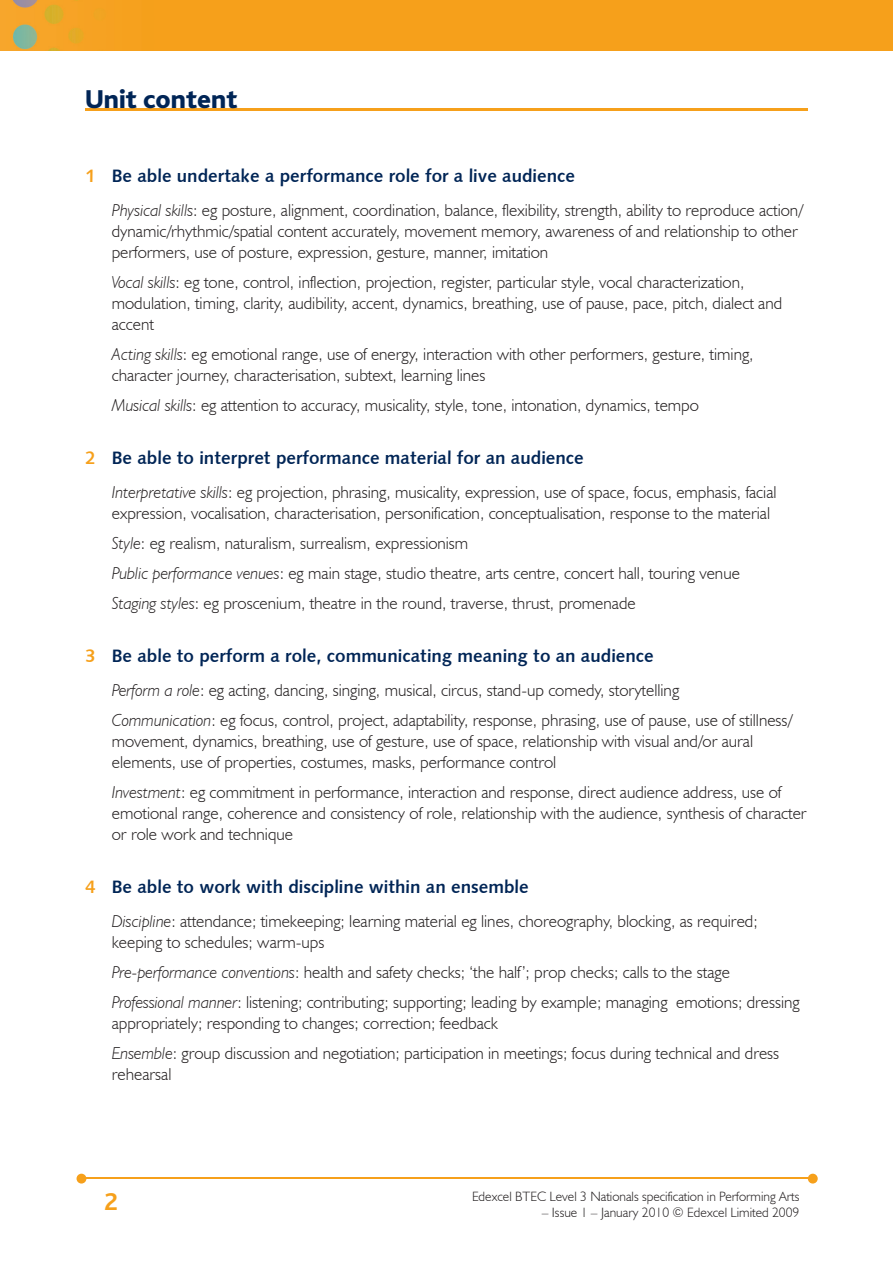
<style>
.page{position:relative;width:893px;height:1263px;background:#fff}
.page>*{position:absolute;margin:0;border:0;box-sizing:border-box;transform-origin:0 0}
.t1{font:800 27px "Bliss";color:#002556}
.t2{font:700 25.5px "Bliss";color:#f6a01b}
.t3{font:18px "Humanist 531 BT Bold A";color:#002556}
.t4{font:300 17.25px/21px "Humanist 521 BT";color:#231f20}
.t5{font:300 13.5px "Humanist 521 BT";color:#231f20}
.s1{color:#f6a01b}
.s2{font-style:italic}
</style>
<div class="page">
<img style="left:0;top:0;width:893px;height:51px">
<hr style="left:82px;top:1178px;width:728px;height:1px;background:#f6a01b">
<svg style="left:808px;top:1174px;width:10px;height:9px"></svg>
<svg style="left:77px;top:1174px;width:9px;height:9px"></svg>
<hr style="left:85px;top:108px;width:723px;height:2px;background:#f6a01b">
<h1 class="t1" style="left:85px;top:85px;width:154px">Unit content</h1>
<p class="t3" style="left:85px;top:164px;width:491px"><span class="s1">1</span> Be able undertake a performance role for a live audience</p>
<p class="t4" style="left:112px;top:199px;width:693px"><span class="s2">Physical skills</span>: eg posture, alignment, coordination, balance, flexibility, strength, ability to reproduce action/ dynamic/rhythmic/spatial content accurately, movement memory, awareness of and relationship to other performers, use of posture, expression, gesture, manner, imitation</p>
<p class="t4" style="left:112px;top:271px;width:672px"><span class="s2">Vocal skills</span>: eg tone, control, inflection, projection, register, particular style, vocal characterization, modulation, timing, clarity, audibility, accent, dynamics, breathing, use of pause, pace, pitch, dialect and accent</p>
<p class="t4" style="left:112px;top:343px;width:643px"><span class="s2">Acting skills</span>: eg emotional range, use of energy, interaction with other performers, gesture, timing, character journey, characterisation, subtext, learning lines</p>
<p class="t4" style="left:112px;top:394px;width:588px"><span class="s2">Musical skills</span>: eg attention to accuracy, musicality, style, tone, intonation, dynamics, tempo</p>
<p class="t3" style="left:85px;top:446px;width:500px"><span class="s1">2</span> Be able to interpret performance material for an audience</p>
<p class="t4" style="left:112px;top:481px;width:666px"><span class="s2">Interpretative skills</span>: eg projection, phrasing, musicality, expression, use of space, focus, emphasis, facial expression, vocalisation, characterisation, personification, conceptualisation, response to the material</p>
<p class="t4" style="left:112px;top:528px;width:630px;line-height:30px"><span class="s2">Style</span>: eg realism, naturalism, surrealism, expressionism<br><span class="s2">Public performance venues</span>: eg main stage, studio theatre, arts centre, concert hall, touring venue<br><span class="s2">Staging styles</span>: eg proscenium, theatre in the round, traverse, thrust, promenade</p>
<p class="t3" style="left:85px;top:644px;width:570px"><span class="s1">3</span> Be able to perform a role, communicating meaning to an audience</p>
<p class="t4" style="left:112px;top:675px;width:682px;line-height:30px"><span class="s2">Perform a role</span>: eg acting, dancing, singing, musical, circus, stand-up comedy, storytelling<br><span class="s2">Communication</span>: eg focus, control, project, adaptability, response, phrasing, use of pause, use of stillness/</p>
<p class="t4" style="left:112px;top:730px;width:643px">movement, dynamics, breathing, use of gesture, use of space, relationship with visual and/or aural elements, use of properties, costumes, masks, performance control</p>
<p class="t4" style="left:112px;top:781px;width:696px"><span class="s2">Investment</span>: eg commitment in performance, interaction and response, direct audience address, use of emotional range, coherence and consistency of role, relationship with the audience, synthesis of character or role work and technique</p>
<p class="t3" style="left:85px;top:875px;width:445px"><span class="s1">4</span> Be able to work with discipline within an ensemble</p>
<p class="t4" style="left:112px;top:910px;width:647px"><span class="s2">Discipline</span>: attendance; timekeeping; learning material eg lines, choreography, blocking, as required; keeping to schedules; warm-ups</p>
<p class="t4" style="left:112px;top:957px;width:689px;line-height:30px"><span class="s2">Pre-performance conventions</span>: health and safety checks; ‘the half’; prop checks; calls to the stage<br><span class="s2">Professional manner</span>: listening; contributing; supporting; leading by example; managing emotions; dressing</p>
<p class="t4" style="left:112px;top:1008px;width:669px;line-height:30px">appropriately; responding to changes; correction; feedback<br><span class="s2">Ensemble</span>: group discussion and negotiation; participation in meetings; focus during technical and dress</p>
<p class="t4" style="left:112px;top:1063px;width:61px">rehearsal</p>
<h2 class="t2" style="left:104px;top:1189px;width:15px">2</h2>
<p class="t5" style="left:472px;top:1188px;width:329px">Edexcel BTEC Level 3 Nationals specification in Performing Arts</p>
<p class="t5" style="left:542px;top:1204px;width:259px">– Issue 1 – January 2010 © Edexcel Limited 2009</p>
</div>
